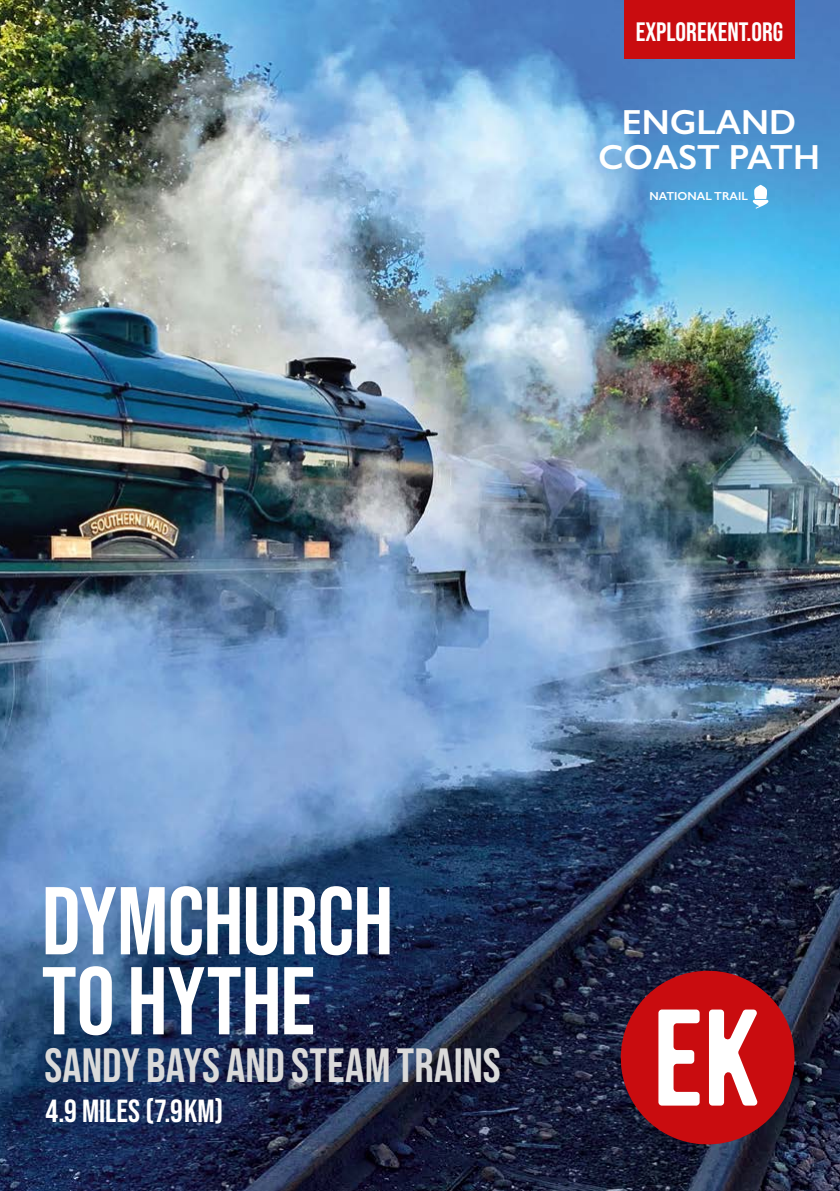
<style>
.page{position:relative;width:840px;height:1191px;background:#fff}
.page>*{position:absolute;margin:0;border:0;box-sizing:border-box;transform-origin:0 0}
.t1{font:96px "Bebas Neue";letter-spacing:-.01em;color:#fff}
.t2{font:48px "Bebas Neue";letter-spacing:.005em;color:#dadada}
.t3{font:600 35px/35px "Gill Sans";color:#fff;text-align:center}
.sub-heading{font:32px "Bebas Neue";letter-spacing:.005em;color:#fff}
.t4{font:26.6px "Bebas Neue";color:#fff}
.t5{font:600 11.6px "Gill Sans";color:#fff}
</style>
<div class="page">
<img style="left:0;top:0;width:839px;height:1191px">
<div style="left:624px;top:0;width:170px;height:59px;background:#c90c0f"></div>
<svg style="left:752px;top:185px;width:16px;height:24px"></svg>
<svg style="left:612px;top:962px;width:190px;height:190px;background:#953740"></svg>
<p class="t4" style="left:635px;top:17px;width:149px">EXPLOREKENT.ORG</p>
<p class="t3" style="left:597px;top:104px;width:223px">ENGLAND<br>COAST PATH</p>
<p class="t5" style="left:649px;top:189px;width:100px">NATIONAL TRAIL</p>
<p class="t1" style="left:42px;top:866px;width:353px">DYMCHURCH</p>
<p class="t1" style="left:42px;top:946px;width:275px">TO HYTHE</p>
<p class="t2" style="left:44px;top:1038px;width:457px">SANDY BAYS AND STEAM TRAINS</p>
<p class="sub-heading" style="left:46px;top:1093px;width:179px">4.9 MILES (7.9KM)</p>
</div>
